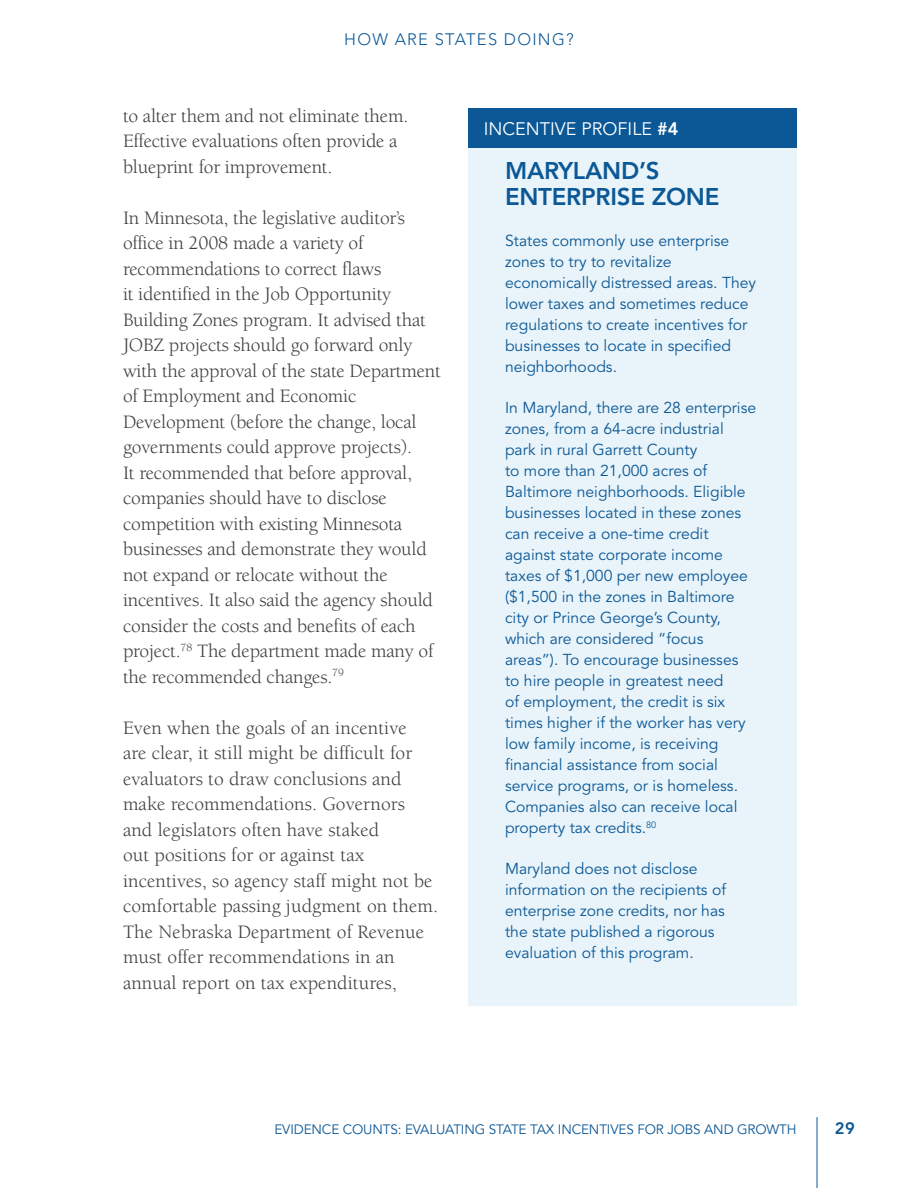
<style>
.page{position:relative;width:918px;height:1188px;background:#fff}
.page>*{position:absolute;margin:0;border:0;box-sizing:border-box;transform-origin:0 0}
.t1{font:800 24px/25.5px "Avenir LT Std";letter-spacing:-.01em;color:#0c5896}
.t2{font:19.5px/25.5px "Berkeley Std";letter-spacing:-.01em;color:#3e3e3f}
.t3{font:18px "Avenir LT Std";color:#fff}
.t4{font:300 16.5px "Avenir LT Std";letter-spacing:.075em;color:#0c5896}
.t5{font:800 16.5px "Avenir LT Std";color:#0c5896}
.t6{font:15.75px/21px "Avenir LT Std";color:#0c5896}
.t7{font:13.5px "Avenir LT Std";letter-spacing:-.01em;color:#0c5896}
.s1{font-weight:800}
</style>
<div class="page">
<hr style="left:817px;top:1117px;width:1px;height:71px;background:#0c5896">
<div style="left:468px;top:108px;width:329px;height:897px;background:#e8f4f9"></div>
<div style="left:468px;top:108px;width:329px;height:39px;background:#0c5896"></div>
<p class="t4" style="left:344px;top:32px;width:231px">HOW ARE STATES DOING?</p>
<p class="t2" style="left:123px;top:105px;width:287px">to alter them and not eliminate them.<br>Effective evaluations often provide a blueprint for improvement.</p>
<p class="t2" style="left:123px;top:207px;width:319px">In Minnesota, the legislative auditor’s office in 2008 made a variety of recommendations to correct flaws<br>it identified in the Job Opportunity Building Zones program. It advised that JOBZ projects should go forward only with the approval of the state Department of Employment and Economic Development (before the change, local governments could approve projects).<br>It recommended that before approval, companies should have to disclose competition with existing Minnesota businesses and demonstrate they would not expand or relocate without the incentives. It also said the agency should consider the costs and benefits of each project.<sup>78</sup> The department made many of the recommended changes.<sup>79</sup></p>
<p class="t2" style="left:123px;top:717px;width:317px">Even when the goals of an incentive<br>are clear, it still might be difficult for evaluators to draw conclusions and make recommendations. Governors and legislators often have staked<br>out positions for or against tax incentives, so agency staff might not be comfortable passing judgment on them.<br>The Nebraska Department of Revenue must offer recommendations in an annual report on tax expenditures,</p>
<p class="t3" style="left:484px;top:121px;width:196px">INCENTIVE PROFILE <span class="s1">#4</span></p>
<p class="t1" style="left:505px;top:160px;width:216px">MARYLAND’S<br>ENTERPRISE ZONE</p>
<p class="t6" style="left:505px;top:231px;width:253px">States commonly use enterprise zones to try to revitalize economically distressed areas. They lower taxes and sometimes reduce regulations to create incentives for businesses to locate in specified neighborhoods.</p>
<p class="t6" style="left:505px;top:399px;width:253px">In Maryland, there are 28 enterprise zones, from a 64-acre industrial park in rural Garrett County<br>to more than 21,000 acres of<br>Baltimore neighborhoods. Eligible businesses located in these zones can receive a one-time credit against state corporate income taxes of $1,000 per new employee ($1,500 in the zones in Baltimore city or Prince George’s County, which are considered “focus areas”). To encourage businesses to hire people in greatest need<br>of employment, the credit is six times higher if the worker has very low family income, is receiving financial assistance from social service programs, or is homeless.<br>Companies also can receive local property tax credits.<sup>80</sup></p>
<p class="t6" style="left:505px;top:860px;width:223px">Maryland does not disclose information on the recipients of enterprise zone credits, nor has the state published a rigorous evaluation of this program.</p>
<p class="t7" style="left:274px;top:1123px;width:524px">EVIDENCE COUNTS: EVALUATING STATE TAX INCENTIVES FOR JOBS AND GROWTH</p>
<p class="t5" style="left:835px;top:1122px;width:21px">29</p>
</div>
